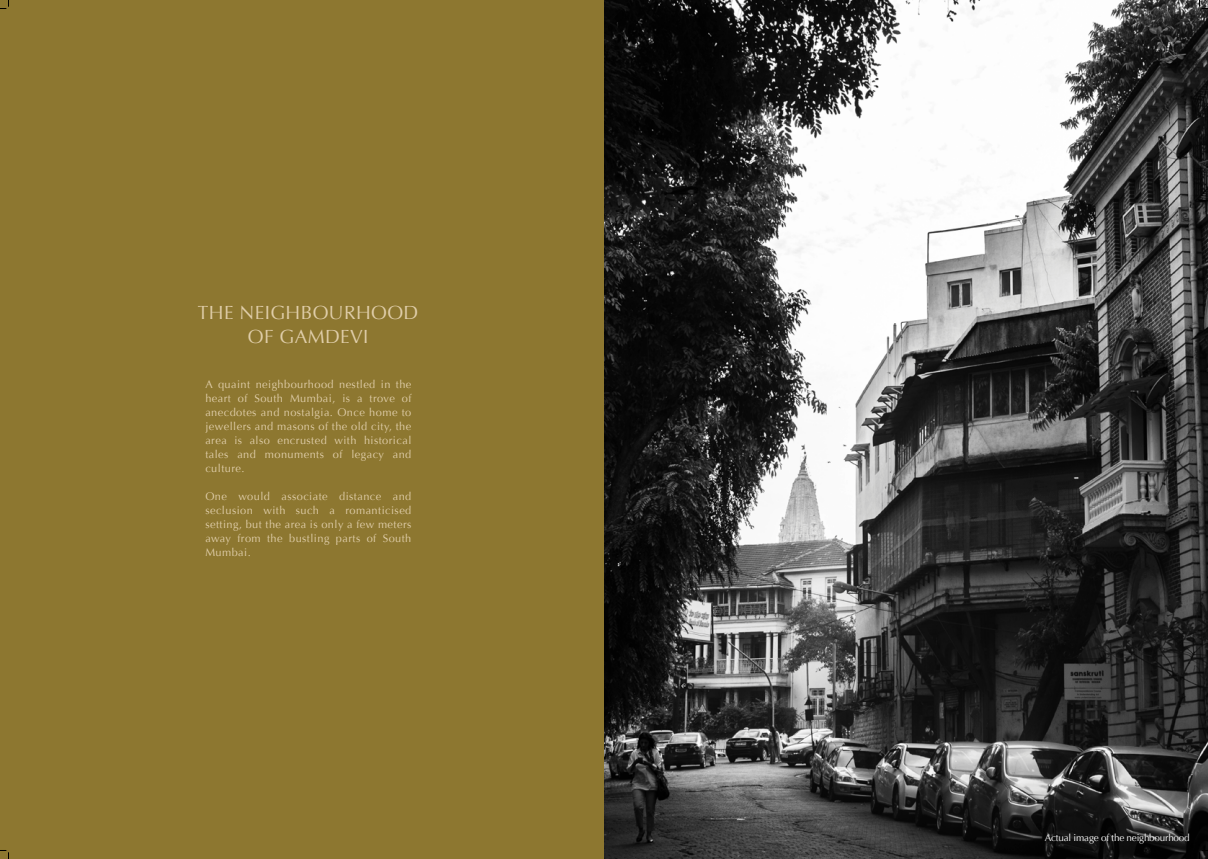
<style>
.page{position:relative;width:1208px;height:859px;background:#fff}
.page>*{position:absolute;margin:0;border:0;box-sizing:border-box;transform-origin:0 0}
.t1{font:19px/24px "Optima";letter-spacing:.02em;color:#e0ceaa;text-align:center}
.t2{font:11px/14px "Optima";letter-spacing:.04em;color:#e0ceaa;text-align:justify}
.t3{font:9.9px "Optima";letter-spacing:-.02em;color:#fff}
</style>
<div class="page">
<img style="left:604px;top:0;width:603px;height:859px">
<div style="left:0;top:0;width:604px;height:859px;background:#8d7730"></div>
<svg style="left:0;top:0;width:9px;height:9px"></svg>
<svg style="left:1199px;top:0;width:9px;height:9px"></svg>
<svg style="left:0;top:850px;width:9px;height:9px"></svg>
<svg style="left:1199px;top:850px;width:9px;height:9px"></svg>
<h1 class="t1" style="left:198px;top:301px;width:222px">THE NEIGHBOURHOOD<br>OF GAMDEVI</h1>
<p class="t2" style="left:205px;top:377px;width:208px">A quaint neighbourhood nestled in the heart of South Mumbai, is a trove of anecdotes and nostalgia. Once home to jewellers and masons of the old city, the area is also encrusted with historical tales and monuments of legacy and culture.</p>
<p class="t2" style="left:205px;top:489px;width:207px">One would associate distance and seclusion with such a romanticised setting, but the area is only a few meters away from the bustling parts of South Mumbai.</p>
<p class="t3" style="left:1044px;top:832px;width:146px">Actual image of the neighbourhood</p>
</div>
